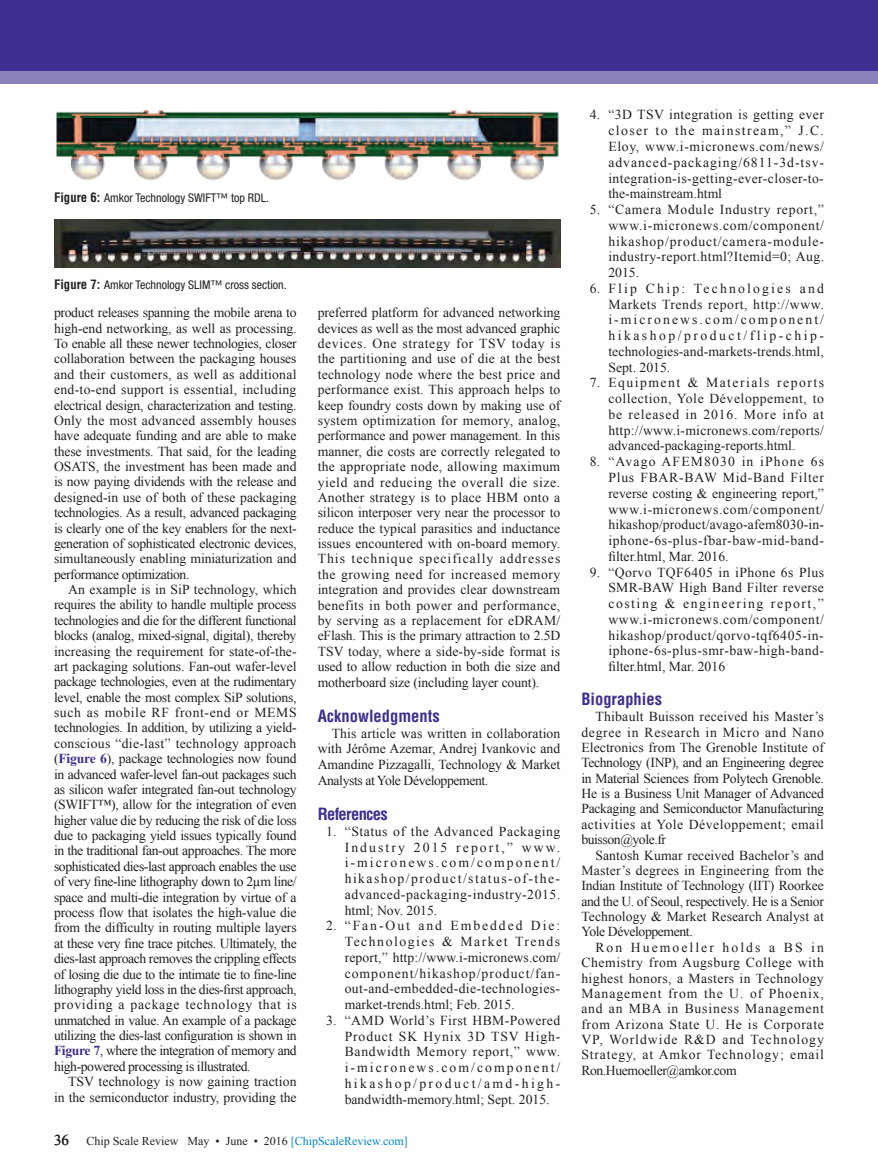
<style>
.page{position:relative;width:878px;height:1175px;background:#fff}
.page>*{position:absolute;margin:0;border:0;box-sizing:border-box;transform-origin:0 0}
.t1{font:700 condensed 16.5px "Helvetica LT Std";color:#3d2f91}
.t2{font:700 condensed 16.5px "Helvetica LT Std";letter-spacing:-.04em;color:#3d2f91}
.t3{font:13.65px/15.3px "Times New Roman";color:#231f20;text-align:justify}
.t4{font:condensed 12px "Helvetica Neue LT Std";color:#231f20}
.t5{font:12px "Times New Roman";color:#231f20}
.s1{font-family:"Helvetica LT Std";font-weight:700;font-size:12.75px}
.s2{font-weight:700;color:#3d2f91}
.s3{font-size:15px}
.s4{color:#0084ca}
</style>
<div class="page">
<div style="left:0;top:0;width:878px;height:70px;background:#3d2f91"></div>
<div style="left:0;top:70px;width:878px;height:13px;background:#8a82bd"></div>
<img style="left:56px;top:110px;width:503px;height:71px">
<img style="left:54px;top:219px;width:506px;height:48px">
<p class="t4" style="left:54px;top:191px;width:216px"><span class="s1">Figure 6:</span> Amkor Technology SWIFT™ top RDL.</p>
<p class="t4" style="left:54px;top:278px;width:234px"><span class="s1">Figure 7:</span> Amkor Technology SLIM™ cross section.</p>
<p class="t3" style="left:54px;top:305px;width:244px">product releases spanning the mobile arena to high-end networking, as well as processing.<br>To enable all these newer technologies, closer collaboration between the packaging houses and their customers, as well as additional end-to-end support is essential, including electrical design, characterization and testing.<br>Only the most advanced assembly houses have adequate funding and are able to make these investments. That said, for the leading OSATS, the investment has been made and is now paying dividends with the release and designed-in use of both of these packaging technologies. As a result, advanced packaging is clearly one of the key enablers for the next&shy;generation of sophisticated electronic devices, simultaneously enabling miniaturization and performance optimization.</p>
<p class="t3" style="left:54px;top:581px;width:244px;text-indent:14px">An example is in SiP technology, which requires the ability to handle multiple process technologies and die for the different functional blocks (analog, mixed-signal, digital), thereby increasing the requirement for state-of-the&shy;art packaging solutions. Fan-out wafer-level package technologies, even at the rudimentary level, enable the most complex SiP solutions, such as mobile RF front-end or MEMS technologies. In addition, by utilizing a yield&shy;conscious “die-last” technology approach (<span class="s2">Figure 6</span>), package technologies now found in advanced wafer-level fan-out packages such as silicon wafer integrated fan-out technology (SWIFT™), allow for the integration of even higher value die by reducing the risk of die loss due to packaging yield issues typically found in the traditional fan-out approaches. The more sophisticated dies-last approach enables the use of very fine-line lithography down to 2µm line/ space and multi-die integration by virtue of a process flow that isolates the high-value die from the difficulty in routing multiple layers at these very fine trace pitches. Ultimately, the dies-last approach removes the crippling effects of losing die due to the intimate tie to fine-line lithography yield loss in the dies-first approach, providing a package technology that is unmatched in value. An example of a package utilizing the dies-last configuration is shown in <span class="s2">Figure 7</span>, where the integration of memory and high-powered processing is illustrated.</p>
<p class="t3" style="left:54px;top:1073px;width:244px;text-align:right">TSV technology is now gaining traction<br>in the semiconductor industry, providing the</p>
<p class="t3" style="left:318px;top:305px;width:244px">preferred platform for advanced networking devices as well as the most advanced graphic devices. One strategy for TSV today is the partitioning and use of die at the best technology node where the best price and performance exist. This approach helps to keep foundry costs down by making use of system optimization for memory, analog, performance and power management. In this manner, die costs are correctly relegated to the appropriate node, allowing maximum yield and reducing the overall die size.<br>Another strategy is to place HBM onto a silicon interposer very near the processor to reduce the typical parasitics and inductance issues encountered with on-board memory.<br>This technique specifically addresses the growing need for increased memory integration and provides clear downstream benefits in both power and performance, by serving as a replacement for eDRAM/ eFlash. This is the primary attraction to 2.5D TSV today, where a side-by-side format is used to allow reduction in both die size and motherboard size (including layer count).</p>
<p class="t1" style="left:318px;top:705px;width:123px">Acknowledgments</p>
<p class="t3" style="left:318px;top:724px;width:244px;line-height:15.9px;text-indent:14px">This article was written in collaboration with Jérôme Azemar, Andrej Ivankovic and Amandine Pizzagalli, Technology &amp; Market Analysts at Yole Développement.</p>
<p class="t2" style="left:318px;top:803px;width:72px">References</p>
<p class="t3" style="left:345px;top:823px;width:217px;line-height:15.8px;text-indent:-19px">1. “Status of the Advanced Packaging Industry 2015 report,” www. i-micronews.com/component/ hikashop/product/status-of-the&shy;advanced-packaging-industry-2015. html; Nov. 2015.</p>
<p class="t3" style="left:345px;top:917px;width:217px;line-height:15.8px;text-indent:-19px">2. “Fan-Out and Embedded Die:<br>Technologies &amp; Market Trends report,” http://www.i-micronews.com/ component/hikashop/product/fan&shy;out-and-embedded-die-technologies&shy;market-trends.html; Feb. 2015.</p>
<p class="t3" style="left:345px;top:1012px;width:217px;line-height:15.8px;text-indent:-19px">3. “AMD World’s First HBM-Powered Product SK Hynix 3D TSV High-Bandwidth Memory report,” www. i-micronews.com/component/ hikashop/product/amd-high&shy;bandwidth-memory.html; Sept. 2015.</p>
<p class="t5" style="left:54px;top:1132px;width:355px"><span class="s3">36</span> Chip Scale Review May • June • 2016 <span class="s4">[ChipScaleReview.com]</span></p>
<p class="t3" style="left:608px;top:107px;width:217px;line-height:15.8px;text-indent:-19px">4. “3D TSV integration is getting ever closer to the mainstream,” J.C.<br>Eloy, www.i-micronews.com/news/ advanced-packaging/6811-3d-tsv&shy;integration-is-getting-ever-closer-to&shy;the-mainstream.html</p>
<p class="t3" style="left:608px;top:201px;width:217px;line-height:15.8px;text-indent:-19px">5. “Camera Module Industry report,” www.i-micronews.com/component/ hikashop/product/camera-module&shy;industry-report.html?Itemid=0; Aug.<br>2015.</p>
<p class="t3" style="left:608px;top:280px;width:217px;line-height:15.8px;text-indent:-19px">6. Flip Chip: Technologies and Markets Trends report, http://www. i-micronews.com/component/ hikashop/product/flip-chip&shy;technologies-and-markets-trends.html, Sept. 2015.</p>
<p class="t3" style="left:608px;top:375px;width:217px;line-height:15.8px;text-indent:-19px">7. Equipment &amp; Materials reports collection, Yole Développement, to be released in 2016. More info at http://www.i-micronews.com/reports/ advanced-packaging-reports.html.</p>
<p class="t3" style="left:608px;top:453px;width:217px;line-height:15.8px;text-indent:-19px">8. “Avago AFEM8030 in iPhone 6s Plus FBAR-BAW Mid-Band Filter reverse costing &amp; engineering report,” www.i-micronews.com/component/ hikashop/product/avago-afem8030-in&shy;iphone-6s-plus-fbar-baw-mid-band&shy;filter.html, Mar. 2016.</p>
<p class="t3" style="left:608px;top:564px;width:217px;line-height:15.8px;text-indent:-19px">9. “Qorvo TQF6405 in iPhone 6s Plus SMR-BAW High Band Filter reverse costing &amp; engineering report,” www.i-micronews.com/component/ hikashop/product/qorvo-tqf6405-in&shy;iphone-6s-plus-smr-baw-high-band&shy;filter.html, Mar. 2016</p>
<p class="t1" style="left:581px;top:689px;width:82px">Biographies</p>
<p class="t3" style="left:581px;top:708px;width:244px;text-indent:14px">Thibault Buisson received his Master’s degree in Research in Micro and Nano Electronics from The Grenoble Institute of Technology (INP), and an Engineering degree in Material Sciences from Polytech Grenoble.<br>He is a Business Unit Manager of Advanced Packaging and Semiconductor Manufacturing activities at Yole Développement; email buisson@yole.fr</p>
<p class="t3" style="left:581px;top:847px;width:244px;text-indent:14px">Santosh Kumar received Bachelor’s and Master’s degrees in Engineering from the Indian Institute of Technology (IIT) Roorkee and the U. of Seoul, respectively. He is a Senior Technology &amp; Market Research Analyst at Yole Développement.</p>
<p class="t3" style="left:581px;top:939px;width:244px;text-indent:14px">Ron Huemoeller holds a BS in Chemistry from Augsburg College with highest honors, a Masters in Technology Management from the U. of Phoenix, and an MBA in Business Management from Arizona State U. He is Corporate VP, Worldwide R&amp;D and Technology Strategy, at Amkor Technology; email Ron.Huemoeller@amkor.com</p>
</div>
